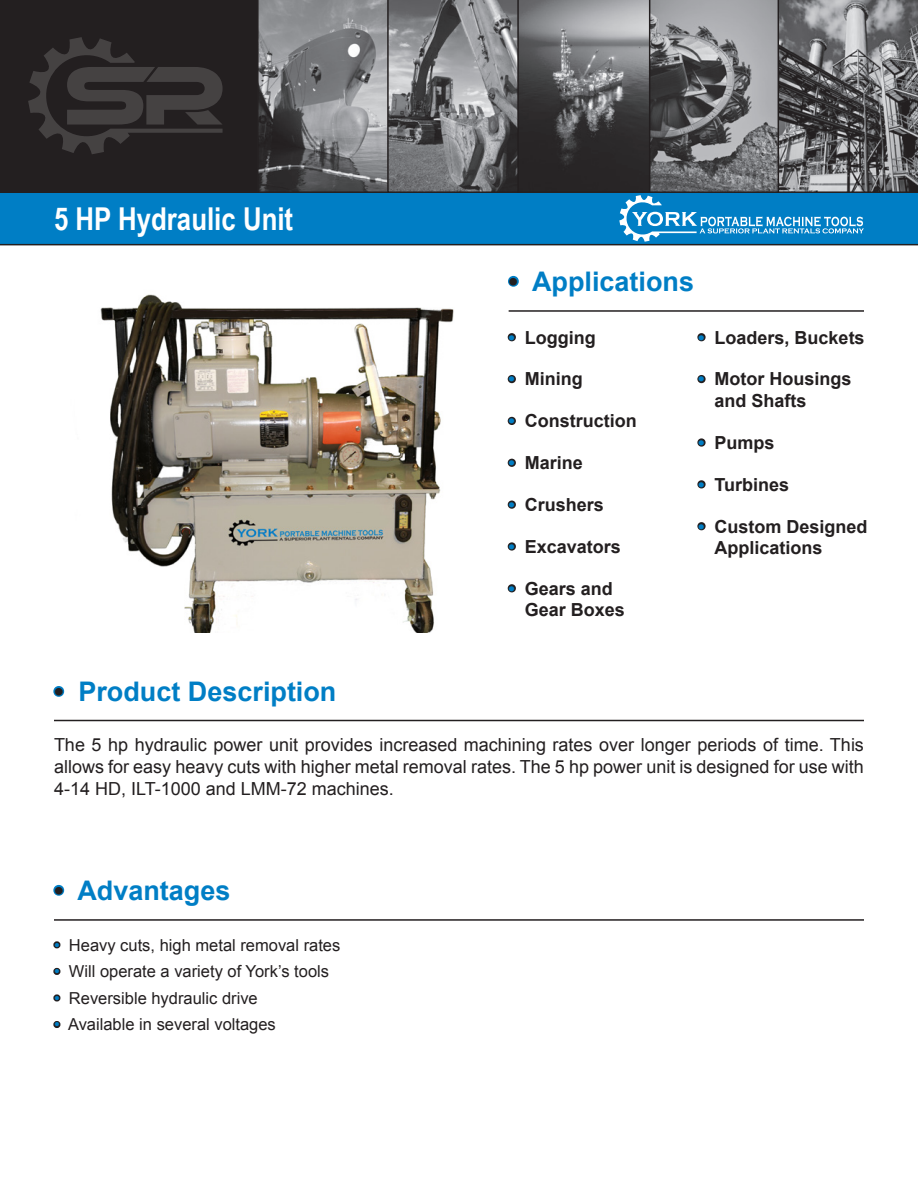
<style>
.page{position:relative;width:918px;height:1188px;background:#fff}
.page>*{position:absolute;margin:0;border:0;box-sizing:border-box;transform-origin:0 0}
.t1{font:700 31.5px "Arial Narrow";color:#fff}
.t2{font:700 27px "Arial";color:#007ec5}
.t3{font:18px/21.6px "Arial";color:#231f20;text-align:justify}
.t4{font:700 18px/21.6px "Arial";color:#231f20}
.t5{font:16.5px "Arial";color:#231f20}
.s1{color:#231f20}
.s2{color:#007ec5}
</style>
<div class="page">
<svg style="left:0;top:194px;width:918px;height:51px;background:#0277ba"></svg>
<div style="left:0;top:0;width:256px;height:194px;background:#231f20"></div>
<svg style="left:28px;top:37px;width:195px;height:117px;background:#302d2d"></svg>
<svg style="left:256px;top:0;width:662px;height:242px;background:#5e7786"></svg>
<svg style="left:53px;top:686px;width:12px;height:11px"></svg>
<svg style="left:53px;top:941px;width:8px;height:8px"></svg>
<svg style="left:53px;top:967px;width:8px;height:8px"></svg>
<svg style="left:53px;top:994px;width:8px;height:8px"></svg>
<svg style="left:53px;top:1021px;width:8px;height:7px"></svg>
<svg style="left:53px;top:884px;width:12px;height:12px"></svg>
<svg style="left:507px;top:333px;width:9px;height:9px"></svg>
<svg style="left:507px;top:375px;width:9px;height:9px"></svg>
<svg style="left:507px;top:416px;width:9px;height:9px"></svg>
<svg style="left:507px;top:458px;width:9px;height:9px"></svg>
<svg style="left:507px;top:500px;width:9px;height:9px"></svg>
<svg style="left:507px;top:542px;width:9px;height:9px"></svg>
<svg style="left:507px;top:584px;width:9px;height:9px"></svg>
<svg style="left:697px;top:333px;width:9px;height:9px"></svg>
<svg style="left:697px;top:375px;width:9px;height:9px"></svg>
<svg style="left:697px;top:438px;width:9px;height:9px"></svg>
<svg style="left:697px;top:480px;width:9px;height:9px"></svg>
<svg style="left:697px;top:522px;width:9px;height:9px"></svg>
<svg style="left:508px;top:275px;width:11px;height:12px"></svg>
<hr style="left:54px;top:720px;width:810px;height:1px;background:#231f20">
<hr style="left:509px;top:310px;width:355px;height:2px;background:#231f20">
<hr style="left:54px;top:919px;width:810px;height:2px;background:#231f20">
<img style="left:100px;top:294px;width:354px;height:339px">
<p class="t1" style="left:54px;top:195px;width:241px">5 HP Hydraulic Unit</p>
<p class="t2" style="left:509px;top:264px;width:187px"><span class="s1">•</span> Applications</p>
<p class="t4" style="left:509px;top:327px;width:89px"><span class="s2">•</span> Logging</p>
<p class="t4" style="left:509px;top:369px;width:76px"><span class="s2">•</span> Mining</p>
<p class="t4" style="left:509px;top:411px;width:130px"><span class="s2">•</span> Construction</p>
<p class="t4" style="left:509px;top:453px;width:76px"><span class="s2">•</span> Marine</p>
<p class="t4" style="left:509px;top:494px;width:97px"><span class="s2">•</span> Crushers</p>
<p class="t4" style="left:509px;top:536px;width:114px"><span class="s2">•</span> Excavators</p>
<p class="t4" style="left:525px;top:578px;width:102px;text-indent:-16px"><span class="s2">•</span> Gears and<br>Gear Boxes</p>
<p class="t4" style="left:698px;top:327px;width:168px"><span class="s2">•</span> Loaders, Buckets</p>
<p class="t4" style="left:715px;top:369px;width:138px;text-indent:-16px"><span class="s2">•</span> Motor Housings and Shafts</p>
<p class="t4" style="left:698px;top:432px;width:78px"><span class="s2">•</span> Pumps</p>
<p class="t4" style="left:698px;top:474px;width:92px"><span class="s2">•</span> Turbines</p>
<p class="t4" style="left:715px;top:516px;width:155px;text-indent:-16px"><span class="s2">•</span> Custom Designed<br>Applications</p>
<p class="t2" style="left:54px;top:674px;width:284px"><span class="s1">•</span> Product Description</p>
<p class="t3" style="left:54px;top:734px;width:811px">The 5 hp hydraulic power unit provides increased machining rates over longer periods of time. This allows for easy heavy cuts with higher metal removal rates. The 5 hp power unit is designed for use with 4-14 HD, ILT-1000 and LMM-72 machines.</p>
<p class="t2" style="left:54px;top:873px;width:178px"><span class="s1">•</span> Advantages</p>
<p class="t5" style="left:54px;top:934px;width:288px"><span class="s2">•</span> Heavy cuts, high metal removal rates</p>
<p class="t5" style="left:54px;top:961px;width:277px"><span class="s2">•</span> Will operate a variety of York’s tools</p>
<p class="t5" style="left:54px;top:987px;width:205px"><span class="s2">•</span> Reversible hydraulic drive</p>
<p class="t5" style="left:54px;top:1014px;width:223px"><span class="s2">•</span> Available in several voltages</p>
</div>
